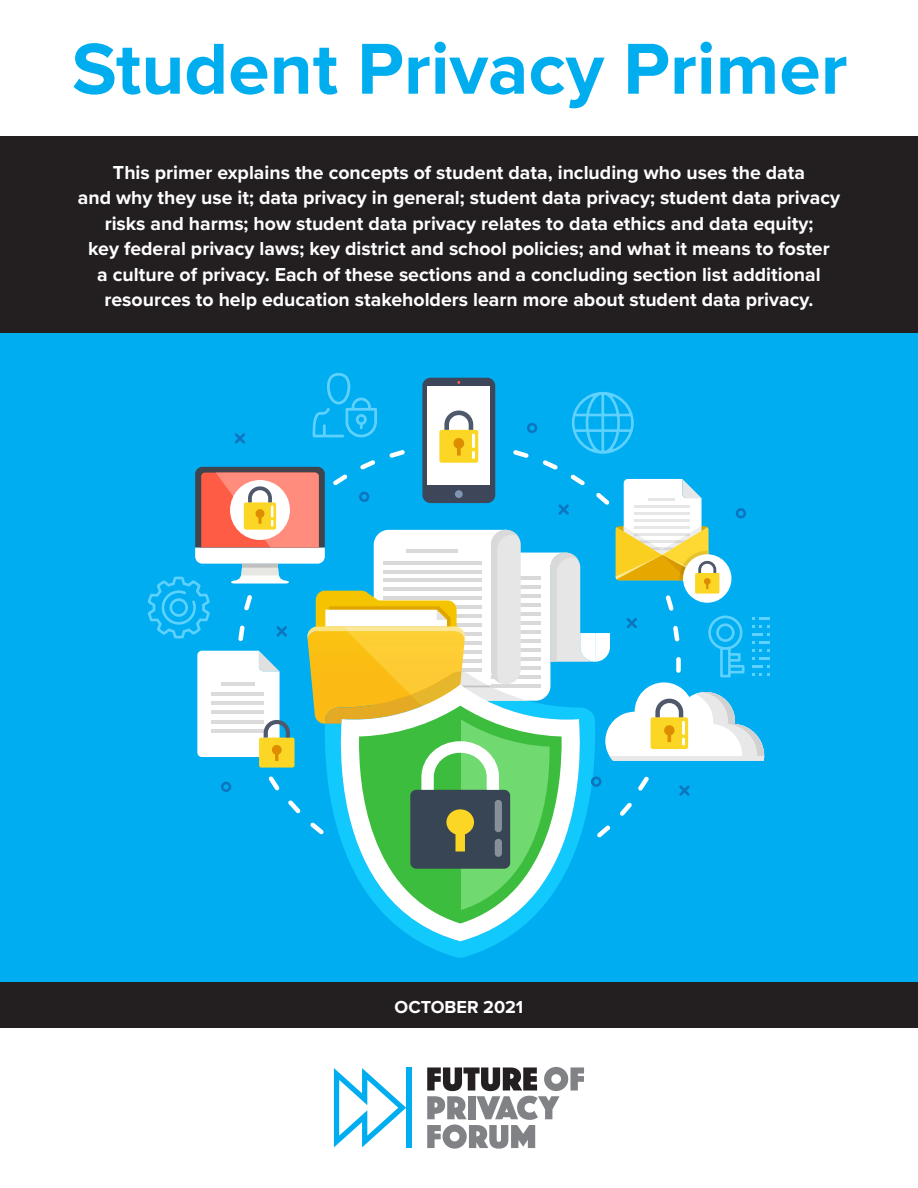
<style>
.page{position:relative;width:918px;height:1188px;background:#fff}
.page>*{position:absolute;margin:0;border:0;box-sizing:border-box;transform-origin:0 0}
.t1{font:700 74.7px "Proxima Nova";color:#00aeef}
.t2{font:700 19.5px/25.5px "Proxima Nova";color:#fff;text-align:center}
.t3{font:700 18px "Proxima Nova";color:#fff}
</style>
<div class="page">
<div style="left:0;top:306px;width:918px;height:686px;background:#00adf0"></div>
<div style="left:0;top:136px;width:918px;height:197px;background:#231f20"></div>
<div style="left:0;top:983px;width:918px;height:45px;background:#231f20"></div>
<svg style="left:235px;top:433px;width:10px;height:11px"></svg>
<svg style="left:527px;top:423px;width:10px;height:10px"></svg>
<svg style="left:312px;top:373px;width:65px;height:64px"></svg>
<div style="left:422px;top:378px;width:73px;height:125px;background:#3d4759;border-radius:8px"></div>
<div style="left:427px;top:387px;width:63px;height:98px;background:#fff"></div>
<div style="left:439px;top:430px;width:39px;height:33px;background:#fcd624;border-radius:2px"></div>
<svg style="left:444px;top:411px;width:29px;height:19px"></svg>
<svg style="left:453px;top:438px;width:11px;height:18px"></svg>
<svg style="left:472px;top:451px;width:3px;height:8px"></svg>
<hr style="left:472px;top:434px;width:3px;height:14px;background:#fff;border-radius:2px">
<svg style="left:572px;top:392px;width:62px;height:62px"></svg>
<svg style="left:419px;top:941px;width:82px;height:17px"></svg>
<svg style="left:395px;top:924px;width:130px;height:17px;fill:#11c9fc"></svg>
<svg style="left:381px;top:910px;width:158px;height:14px;background:#7fdbd5"></svg>
<svg style="left:148px;top:467px;width:622px;height:443px"></svg>
<div style="left:495px;top:839px;width:7px;height:18px;background:#878f99;border-radius:3px"></div>
<div style="left:495px;top:800px;width:7px;height:32px;background:#878f99;border-radius:3px"></div>
<svg style="left:427px;top:1067px;width:157px;height:82px"></svg>
<svg style="left:334px;top:1068px;width:72px;height:79px"></svg>
<div style="left:407px;top:1068px;width:5px;height:80px;background:#00adf0"></div>
<p class="t1" style="left:72px;top:13px;width:777px">Student Privacy Primer</p>
<p class="t2" style="left:78px;top:159px;width:764px">This primer explains the concepts of student data, including who uses the data<br>and why they use it; data privacy in general; student data privacy; student data privacy risks and harms; how student data privacy relates to data ethics and data equity;<br>key federal privacy laws; key district and school policies; and what it means to foster<br>a culture of privacy. Each of these sections and a concluding section list additional resources to help education stakeholders learn more about student data privacy.</p>
<p class="t3" style="left:395px;top:993px;width:130px">OCTOBER 2021</p>
</div>
